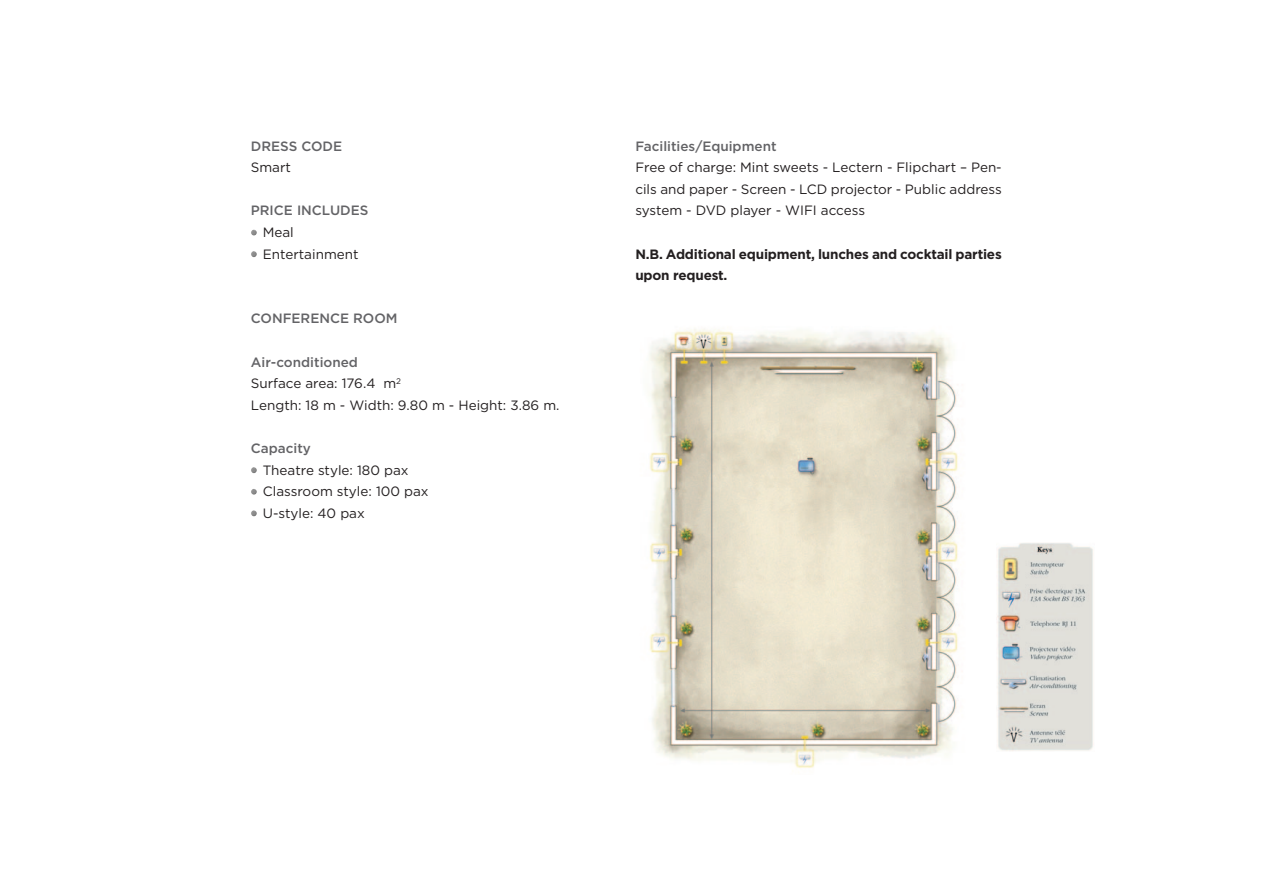
<style>
.page{position:relative;width:1263px;height:893px;background:#fff}
.page>*{position:absolute;margin:0;border:0;box-sizing:border-box;transform-origin:0 0}
.t1{font:13.5px/21.6px "Gotham";color:#231f20;text-align:justify}
.t2{font:500 13.5px "Gotham";color:#636366}
.t3{font:700 13.5px/21.6px "Gotham";letter-spacing:-.015em;color:#231f20}
</style>
<div class="page">
<svg style="left:251px;top:230px;width:6px;height:6px"></svg>
<svg style="left:251px;top:251px;width:6px;height:6px"></svg>
<svg style="left:251px;top:467px;width:6px;height:6px"></svg>
<svg style="left:251px;top:489px;width:6px;height:6px"></svg>
<svg style="left:251px;top:510px;width:6px;height:6px"></svg>
<img style="left:649px;top:329px;width:309px;height:439px">
<img style="left:997px;top:543px;width:96px;height:208px">
<p class="t2" style="left:251px;top:141px;width:93px">DRESS CODE</p>
<p class="t1" style="left:251px;top:157px;width:42px">Smart</p>
<p class="t2" style="left:251px;top:205px;width:119px">PRICE INCLUDES</p>
<p class="t1" style="left:263px;top:222px;width:33px">Meal</p>
<p class="t1" style="left:263px;top:244px;width:97px">Entertainment</p>
<p class="t2" style="left:251px;top:313px;width:148px">CONFERENCE ROOM</p>
<p class="t2" style="left:251px;top:357px;width:109px">Air-conditioned</p>
<p class="t1" style="left:251px;top:373px;width:152px">Surface area: 176.4 m<sup>2</sup></p>
<p class="t1" style="left:251px;top:395px;width:310px">Length: 18 m - Width: 9.80 m - Height: 3.86 m.</p>
<p class="t2" style="left:251px;top:443px;width:62px">Capacity</p>
<p class="t1" style="left:263px;top:460px;width:147px">Theatre style: 180 pax</p>
<p class="t1" style="left:263px;top:481px;width:167px">Classroom style: 100 pax</p>
<p class="t1" style="left:263px;top:503px;width:104px">U-style: 40 pax</p>
<p class="t2" style="left:635px;top:141px;width:143px">Facilities/Equipment</p>
<p class="t1" style="left:635px;top:157px;width:368px">Free of charge: Mint sweets - Lectern - Flipchart – Pen&shy;cils and paper - Screen - LCD projector - Public address system - DVD player - WIFI access</p>
<p class="t3" style="left:635px;top:244px;width:368px">N.B. Additional equipment, lunches and cocktail parties upon request.</p>
</div>
